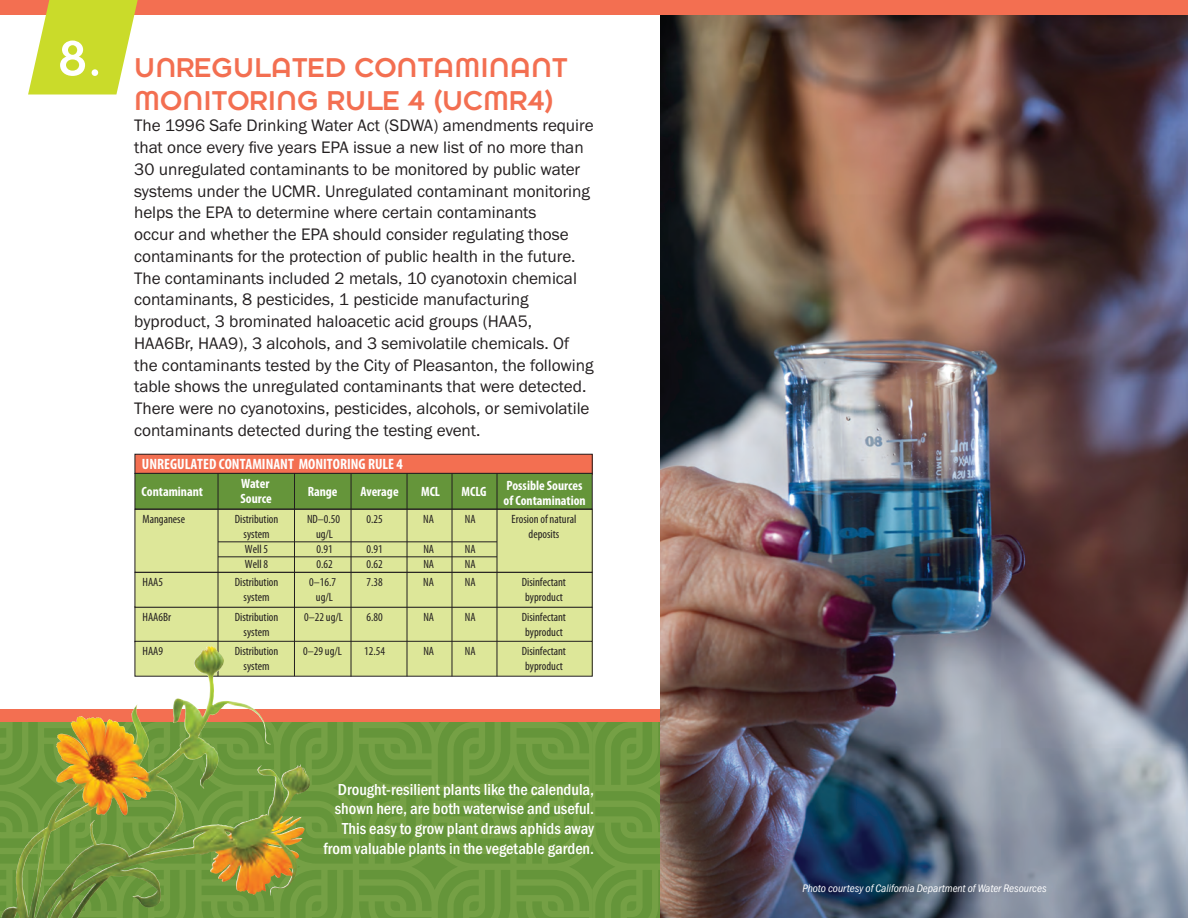
<style>
.page{position:relative;width:1188px;height:918px;background:#fff}
.page>*{position:absolute;margin:0;border:0;box-sizing:border-box;transform-origin:0 0}
.t1{font:54.15px "Dessau Pro Zwei";color:#fff}
.t2{font:30px/33px "Dessau Pro Zwei";color:#f36f51}
.t3{font:17.25px/21.8px "Franklin Gothic FS";color:#231f20}
.t4{font:500 condensed 16.5px/19.8px "Franklin Gothic FS";color:#fff;text-align:right}
.t5{font:700 condensed 15px "Myriad Pro";color:#fff}
.t6{font:700 condensed 13.5px/15px "Myriad Pro";color:#fff}
.t7{font:condensed 12px "Myriad Pro";color:#231f20}
.t8{font:italic condensed 11.25px "Franklin Gothic FS";color:#fff}
</style>
<div class="page">
<div style="left:0;top:710px;width:1188px;height:23px;background:#f36f51"></div>
<svg style="left:0;top:723px;width:592px;height:195px;background:#76983d"></svg>
<svg style="left:592px;top:723px;width:69px;height:195px;background:#6c993e"></svg>
<img style="left:661px;top:14px;width:527px;height:904px">
<div style="left:0;top:0;width:1188px;height:14px;background:#f36f51"></div>
<svg style="left:28px;top:0;width:110px;height:94px"></svg>
<div style="left:135px;top:607px;width:457px;height:35px;background:#dde799"></div>
<div style="left:135px;top:641px;width:457px;height:35px;background:#dde799"></div>
<div style="left:135px;top:641px;width:458px;height:35px;border:1px solid #231f20"></div>
<div style="left:135px;top:572px;width:457px;height:35px;background:#dde799"></div>
<div style="left:135px;top:572px;width:458px;height:36px;border:1px solid #231f20"></div>
<div style="left:135px;top:509px;width:457px;height:63px;background:#dde799"></div>
<div style="left:135px;top:509px;width:457px;height:64px;border:1px solid #231f20"></div>
<div style="left:135px;top:454px;width:457px;height:21px;background:#f36f51"></div>
<div style="left:135px;top:454px;width:457px;height:20px;border:1px solid #231f20"></div>
<div style="left:135px;top:473px;width:457px;height:36px;background:#65953a"></div>
<div style="left:135px;top:473px;width:457px;height:36px;border:1px solid #231f20"></div>
<hr style="left:294px;top:473px;width:1px;height:203px;background:#231f20">
<hr style="left:351px;top:474px;width:1px;height:203px;background:#231f20">
<hr style="left:407px;top:473px;width:1px;height:203px;background:#231f20">
<hr style="left:218px;top:473px;width:1px;height:203px;background:#231f20">
<hr style="left:452px;top:473px;width:1px;height:203px;background:#231f20">
<hr style="left:497px;top:473px;width:1px;height:203px;background:#231f20">
<hr style="left:218px;top:542px;width:279px;height:1px;background:#231f20">
<hr style="left:218px;top:557px;width:279px;height:1px;background:#231f20">
<img style="left:119px;top:646px;width:92px;height:127px">
<p class="t1" style="left:58px;top:30px;width:46px">8.</p>
<p class="t2" style="left:134px;top:51px;width:435px">UNREGULATED CONTAMINANT<br>MONITORING RULE 4 (UCMR4)</p>
<p class="t3" style="left:134px;top:115px;width:461px">The 1996 Safe Drinking Water Act (SDWA) amendments require that once every five years EPA issue a new list of no more than 30 unregulated contaminants to be monitored by public water systems under the UCMR. Unregulated contaminant monitoring helps the EPA to determine where certain contaminants<br>occur and whether the EPA should consider regulating those contaminants for the protection of public health in the future.<br>The contaminants included 2 metals, 10 cyanotoxin chemical contaminants, 8 pesticides, 1 pesticide manufacturing byproduct, 3 brominated haloacetic acid groups (HAA5, HAA6Br, HAA9), 3 alcohols, and 3 semivolatile chemicals. Of the contaminants tested by the City of Pleasanton, the following table shows the unregulated contaminants that were detected.<br>There were no cyanotoxins, pesticides, alcohols, or semivolatile contaminants detected during the testing event.</p>
<p class="t5" style="left:142px;top:455px;width:263px">UNREGULATED CONTAMINANT MONITORING RULE 4</p>
<p class="t6" style="left:142px;top:484px;width:63px">Contaminant</p>
<p class="t6" style="left:241px;top:476px;width:33px">Water<br>Source</p>
<p class="t6" style="left:308px;top:483px;width:31px">Range</p>
<p class="t7" style="left:143px;top:512px;width:44px">Manganese</p>
<p class="t7" style="left:235px;top:512px;width:45px">Distribution</p>
<p class="t7" style="left:307px;top:512px;width:35px">ND–0.50</p>
<p class="t7" style="left:367px;top:512px;width:18px">0.25</p>
<p class="t7" style="left:423px;top:512px;width:12px">NA</p>
<p class="t7" style="left:465px;top:512px;width:12px">NA</p>
<p class="t7" style="left:512px;top:512px;width:66px">Erosion of natural</p>
<p class="t7" style="left:244px;top:527px;width:27px">system</p>
<p class="t7" style="left:316px;top:527px;width:19px">ug/L</p>
<p class="t7" style="left:529px;top:527px;width:32px">deposits</p>
<p class="t7" style="left:245px;top:542px;width:25px">Well 5</p>
<p class="t7" style="left:316px;top:542px;width:18px">0.91</p>
<p class="t7" style="left:367px;top:542px;width:18px">0.91</p>
<p class="t7" style="left:423px;top:542px;width:12px">NA</p>
<p class="t7" style="left:465px;top:542px;width:12px">NA</p>
<p class="t7" style="left:245px;top:557px;width:25px">Well 8</p>
<p class="t7" style="left:316px;top:557px;width:18px">0.62</p>
<p class="t7" style="left:367px;top:557px;width:18px">0.62</p>
<p class="t7" style="left:423px;top:557px;width:12px">NA</p>
<p class="t7" style="left:465px;top:557px;width:12px">NA</p>
<p class="t6" style="left:361px;top:483px;width:40px">Average</p>
<p class="t6" style="left:421px;top:483px;width:21px">MCL</p>
<p class="t6" style="left:462px;top:483px;width:27px">MCLG</p>
<p class="t6" style="left:504px;top:477px;width:84px">Possible Sources of Contamination</p>
<p class="t7" style="left:143px;top:575px;width:22px">HAA5</p>
<p class="t7" style="left:235px;top:575px;width:45px">Distribution</p>
<p class="t7" style="left:309px;top:575px;width:28px">0–16.7</p>
<p class="t7" style="left:367px;top:575px;width:18px">7.38</p>
<p class="t7" style="left:423px;top:575px;width:12px">NA</p>
<p class="t7" style="left:465px;top:575px;width:12px">NA</p>
<p class="t7" style="left:522px;top:575px;width:46px">Disinfectant</p>
<p class="t7" style="left:244px;top:590px;width:27px">system</p>
<p class="t7" style="left:316px;top:590px;width:19px">ug/L</p>
<p class="t7" style="left:525px;top:590px;width:39px">byproduct</p>
<p class="t7" style="left:143px;top:609px;width:30px">HAA6Br</p>
<p class="t7" style="left:235px;top:609px;width:45px">Distribution</p>
<p class="t7" style="left:304px;top:609px;width:40px">0–22 ug/L</p>
<p class="t7" style="left:367px;top:609px;width:18px">6.80</p>
<p class="t7" style="left:423px;top:609px;width:12px">NA</p>
<p class="t7" style="left:465px;top:609px;width:12px">NA</p>
<p class="t7" style="left:522px;top:609px;width:46px">Disinfectant</p>
<p class="t7" style="left:244px;top:624px;width:27px">system</p>
<p class="t7" style="left:525px;top:624px;width:39px">byproduct</p>
<p class="t7" style="left:143px;top:644px;width:22px">HAA9</p>
<p class="t7" style="left:235px;top:644px;width:45px">Distribution</p>
<p class="t7" style="left:303px;top:644px;width:40px">0–29 ug/L</p>
<p class="t7" style="left:364px;top:644px;width:22px">12.54</p>
<p class="t7" style="left:423px;top:644px;width:12px">NA</p>
<p class="t7" style="left:465px;top:644px;width:12px">NA</p>
<p class="t7" style="left:522px;top:644px;width:46px">Disinfectant</p>
<p class="t7" style="left:244px;top:659px;width:27px">system</p>
<p class="t7" style="left:525px;top:659px;width:39px">byproduct</p>
<p class="t4" style="left:323px;top:779px;width:272px">Drought-resilient plants like the calendula, shown here, are both waterwise and useful.<br>This easy to grow plant draws aphids away from valuable plants in the vegetable garden.</p>
<p class="t8" style="left:802px;top:882px;width:246px">Photo courtesy of California Department of Water Resources</p>
</div>
